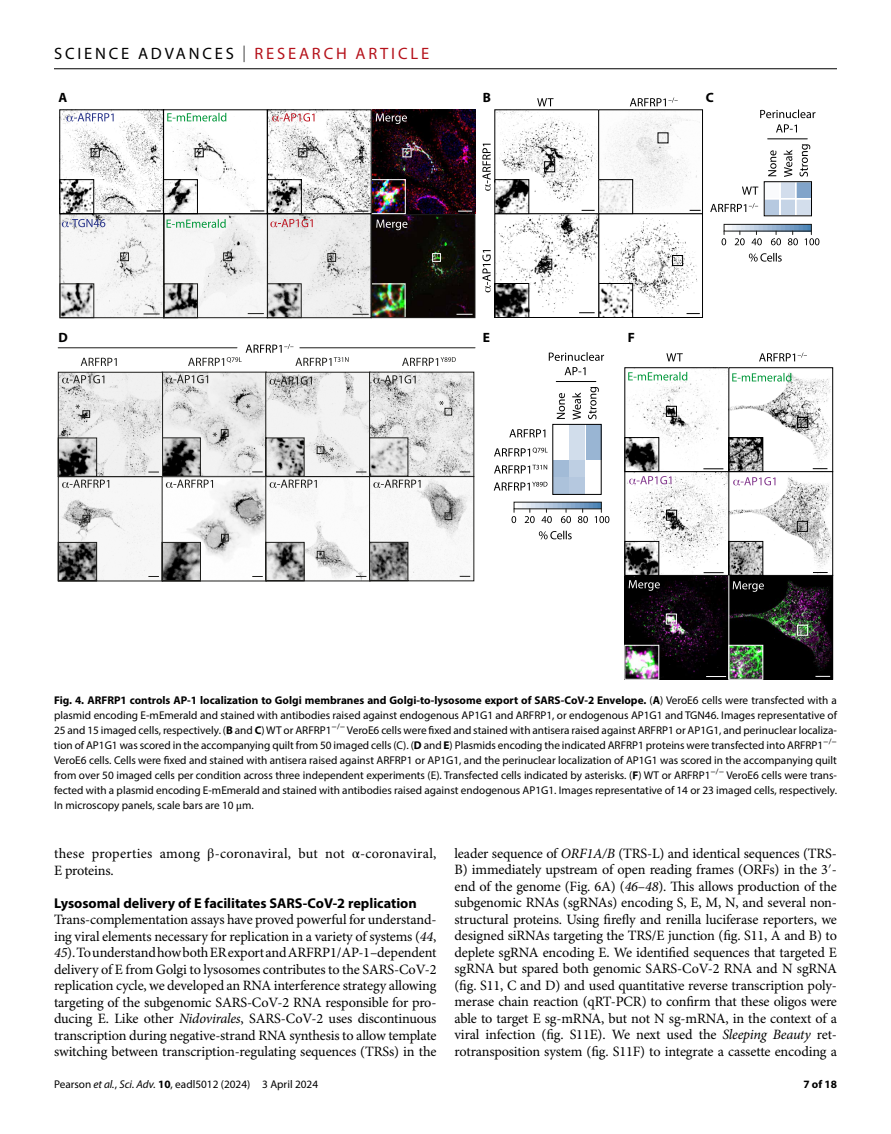
<style>
.page{position:relative;width:891px;height:1134px;background:#fff}
.page>*{position:absolute;margin:0;border:0;box-sizing:border-box;transform-origin:0 0}
.t1{font:16.5px "Myriad Pro";letter-spacing:.17em;color:#000}
.t2{font:14.25px/16.5px "Minion Pro";letter-spacing:-.01em;color:#000;text-align:justify}
.t3{font:14.25px/16.5px "Minion Pro";letter-spacing:.015em;color:#000}
.t4{font:700 14.25px "Myriad Pro";color:#000}
.t5{font:700 13.5px "Myriad Pro";color:#000}
.t6{font:11.25px/15px "Myriad Pro";color:#000;text-align:justify}
.t7{font:700 11.25px "Myriad Pro";color:#000}
.s1{font-weight:300}
.s2{color:#b5121b}
.s3{font-weight:700}
.s4{font-family:"STIX"}
.s5{font-style:italic}
</style>
<div class="page">
<hr style="left:54px;top:68px;width:783px;height:1px;background:#000">
<img style="left:522px;top:504px;width:78px;height:3px">
<img style="left:732px;top:226px;width:78px;height:3px">
<svg style="left:742px;top:187px;width:16px;height:8px"></svg>
<svg style="left:710px;top:203px;width:48px;height:9px"></svg>
<svg style="left:764px;top:144px;width:48px;height:72px"></svg>
<hr style="left:768px;top:138px;width:39px;height:1px;background:#000">
<svg style="left:760px;top:110px;width:56px;height:8px"></svg>
<svg style="left:776px;top:124px;width:21px;height:8px"></svg>
<svg style="left:749px;top:253px;width:33px;height:9px"></svg>
<svg style="left:722px;top:231px;width:4px;height:14px"></svg>
<svg style="left:735px;top:231px;width:10px;height:14px"></svg>
<svg style="left:752px;top:231px;width:10px;height:14px"></svg>
<svg style="left:771px;top:231px;width:10px;height:14px"></svg>
<svg style="left:788px;top:231px;width:10px;height:14px"></svg>
<svg style="left:805px;top:231px;width:14px;height:14px"></svg>
<div style="left:724px;top:224px;width:88px;height:7px;border:1px solid #1d1d1b"></div>
<img style="left:497px;top:112px;width:204px;height:98px">
<svg style="left:537px;top:98px;width:17px;height:8px"></svg>
<div style="left:544px;top:162px;width:11px;height:10px;border:1px solid #000"></div>
<img style="left:497px;top:181px;width:30px;height:29px">
<div style="left:495px;top:179px;width:34px;height:35px;border:1px solid #000"></div>
<svg style="left:630px;top:98px;width:48px;height:8px"></svg>
<svg style="left:482px;top:144px;width:9px;height:47px"></svg>
<svg style="left:482px;top:210px;width:221px;height:108px"></svg>
<div style="left:598px;top:110px;width:105px;height:104px;border:1px solid #000"></div>
<svg style="left:60px;top:214px;width:415px;height:104px"></svg>
<img style="left:600px;top:181px;width:31px;height:31px">
<div style="left:598px;top:179px;width:35px;height:35px;border:1px solid #000"></div>
<svg style="left:58px;top:372px;width:416px;height:209px"></svg>
<svg style="left:402px;top:357px;width:54px;height:9px"></svg>
<svg style="left:81px;top:358px;width:36px;height:8px"></svg>
<svg style="left:188px;top:344px;width:161px;height:22px"></svg>
<hr style="left:300px;top:347px;width:175px;height:1px;background:#1d1d1b">
<hr style="left:58px;top:347px;width:179px;height:1px;background:#1d1d1b">
<div style="left:569px;top:460px;width:16px;height:17px;background:#becfe3"></div>
<div style="left:569px;top:477px;width:16px;height:17px;background:#b5c8df"></div>
<div style="left:586px;top:442px;width:15px;height:17px;background:#99b5d3"></div>
<div style="left:569px;top:425px;width:16px;height:17px;background:#d1ddeb"></div>
<svg style="left:509px;top:429px;width:36px;height:8px"></svg>
<svg style="left:557px;top:393px;width:8px;height:26px"></svg>
<svg style="left:572px;top:392px;width:9px;height:28px"></svg>
<svg style="left:588px;top:387px;width:11px;height:32px"></svg>
<hr style="left:556px;top:381px;width:40px;height:1px;background:#000">
<svg style="left:549px;top:352px;width:55px;height:9px"></svg>
<svg style="left:565px;top:367px;width:21px;height:8px"></svg>
<svg style="left:494px;top:448px;width:54px;height:8px"></svg>
<svg style="left:494px;top:465px;width:53px;height:8px"></svg>
<svg style="left:494px;top:482px;width:53px;height:9px"></svg>
<div style="left:553px;top:477px;width:16px;height:17px;background:#acc2db"></div>
<div style="left:553px;top:460px;width:16px;height:17px;background:#a2bbd7"></div>
<div style="left:586px;top:425px;width:15px;height:17px;background:#99b5d3"></div>
<div style="left:552px;top:424px;width:50px;height:71px;border:1px solid #000"></div>
<div style="left:569px;top:442px;width:16px;height:17px;background:#d1ddeb"></div>
<svg style="left:539px;top:531px;width:33px;height:8px"></svg>
<svg style="left:512px;top:509px;width:4px;height:14px"></svg>
<svg style="left:525px;top:509px;width:10px;height:14px"></svg>
<svg style="left:542px;top:509px;width:10px;height:14px"></svg>
<svg style="left:561px;top:509px;width:10px;height:14px"></svg>
<svg style="left:578px;top:509px;width:10px;height:14px"></svg>
<svg style="left:595px;top:509px;width:14px;height:14px"></svg>
<div style="left:514px;top:502px;width:88px;height:7px;border:1px solid #1d1d1b"></div>
<img style="left:412px;top:110px;width:63px;height:104px">
<svg style="left:458px;top:211px;width:14px;height:1px"></svg>
<svg style="left:59px;top:109px;width:353px;height:121px"></svg>
<img style="left:627px;top:371px;width:204px;height:306px">
<img style="left:627px;top:647px;width:30px;height:30px">
<div style="left:666px;top:614px;width:11px;height:10px;border:1px solid #fff"></div>
<div style="left:625px;top:575px;width:104px;height:104px;border:1px solid #000"></div>
<div style="left:625px;top:645px;width:34px;height:34px;border:1px solid #fff"></div>
<svg style="left:624px;top:510px;width:53px;height:81px"></svg>
<svg style="left:628px;top:372px;width:59px;height:9px"></svg>
<svg style="left:624px;top:406px;width:53px;height:78px"></svg>
<div style="left:729px;top:575px;width:104px;height:104px;border:1px solid #000"></div>
<img style="left:706px;top:625px;width:102px;height:55px">
<svg style="left:815px;top:676px;width:15px;height:1px"></svg>
<svg style="left:703px;top:367px;width:130px;height:225px"></svg>
<hr style="left:729px;top:575px;width:1px;height:104px;background:#fff">
<svg style="left:666px;top:353px;width:17px;height:8px"></svg>
<svg style="left:759px;top:353px;width:48px;height:8px"></svg>
<p class="t1" style="left:54px;top:44px;width:376px">Science Adva nces <span class="s1">|</span> <span class="s2">Resear ch Ar ticle</span></p>
<p class="t5" style="left:59px;top:88px;width:10px">A</p>
<p class="t5" style="left:483px;top:88px;width:10px">B</p>
<p class="t5" style="left:706px;top:88px;width:10px">C</p>
<p class="t5" style="left:59px;top:328px;width:11px">D</p>
<p class="t5" style="left:483px;top:328px;width:9px">E</p>
<p class="t5" style="left:628px;top:328px;width:9px">F</p>
<p class="t6" style="left:54px;top:693px;width:785px"><span class="s3">Fig. 4. ARFRP1 controls AP-1 localization to Golgi membranes and Golgi-to-lysosome export of SARS-CoV-2 Envelope.</span> (<span class="s3">A</span>) VeroE6 cells were transfected with a plasmid encoding E-mEmerald and stained with antibodies raised against endogenous AP1G1 and ARFRP1, or endogenous AP1G1 and TGN46. I mages representative of 25 and 15 imaged cells, respectively. (<span class="s3">B</span> and <span class="s3">C</span>) WT or ARFRP1<sup>−</sup><sup>/</sup><sup>−</sup> VeroE6 cells were fixed and stained with antisera raised against ARFRP1 or AP1G1, and perinuclear localiza&shy;tion of AP1G1 was scored in the accompanying quilt from 50 imaged cells (C). (<span class="s3">D</span> and <span class="s3">E</span>) Plasmids encoding the indicated ARFRP1 proteins were transfected into ARFRP1<sup>−</sup><sup>/</sup><sup>− </sup>VeroE6 cells. Cells were fixed and stained with antisera raised against ARFRP1 or AP1G1, and the perinuclear localization of AP1G1 was scored in the accompanying quilt from over 50 imaged cells per condition across three independent experiments (E). Transfected cells indicated by asterisks. (<span class="s3">F</span>) WT or ARFRP1<sup>−</sup><sup>/</sup><sup>−</sup> VeroE6 cells were trans&shy;fected with a plasmid encoding E-mEmerald and stained with antibodies raised against endogenous AP1G1. I mages representative of 14 or 23 imaged cells, respectively.<br>I n microscopy panels, scale bars are 10 <span class="s4">μ</span>m.</p>
<p class="t3" style="left:54px;top:846px;width:384px">these properties among <span class="s4">β</span>-coronaviral, but not <span class="s4">α</span>-coronaviral,<br>E proteins.</p>
<p class="t4" style="left:54px;top:893px;width:364px">Lysosomal delivery of E facilitates SARS-CoV-2 replication</p>
<p class="t2" style="left:54px;top:912px;width:384px">Trans-complementation assays have proved powerful for understand&shy;ing viral elements necessary for replication in a variety of systems (<span class="s5">44</span>, <span class="s5">45</span>). To understand how both ER export and ARFRP1/AP-1–dependent delivery of E from Golgi to lysosomes contributes to the SARS-CoV-2 replication cycle, we developed an RNA interference strategy allowing targeting of the subgenomic SARS-CoV-2 RNA responsible for pro&shy;ducing E. Like other <span class="s5">Nidovirales</span>, SARS-CoV-2 uses discontinuous transcription during negative-strand RNA synthesis to allow template switching between transcription-regulating sequences (TRSs) in the</p>
<p class="t6" style="left:54px;top:1076px;width:266px">Pearson <span class="s5">et al.</span>, <span class="s5">Sci. Adv.</span> <span class="s3">10</span>, eadl5012 (2024) 3 April 2024</p>
<p class="t2" style="left:454px;top:846px;width:384px">leader sequence of <span class="s5">ORF1A/B</span> (TRS-L) and identical sequences (TRS-B) immediately upstream of open reading frames (ORFs) in the 3<span class="s4">′</span>- end of the genome (Fig. 6A) (<span class="s5">46</span>–<span class="s5">48</span>). This allows production of the subgenomic RNAs (sgRNAs) encoding S, E, M, N, and several non&shy;structural proteins. Using firefly and renilla luciferase reporters, we designed siRNAs targeting the TRS/E junction (fig. S11, A and B) to deplete sgRNA encoding E. We identified sequences that targeted E sgRNA but spared both genomic SARS-CoV-2 RNA and N sgRNA (fig. S11, C and D) and used quantitative reverse transcription poly&shy;merase chain reaction (qRT-PCR) to confirm that these oligos were able to target E sg-mRNA, but not N sg-mRNA, in the context of a viral infection (fig. S11E). We next used the <span class="s5">Sleeping Beauty</span> ret&shy;rotransposition system (fig. S11F) to integrate a cassette encoding a</p>
<p class="t7" style="left:803px;top:1076px;width:35px">7 of 18</p>
</div>
